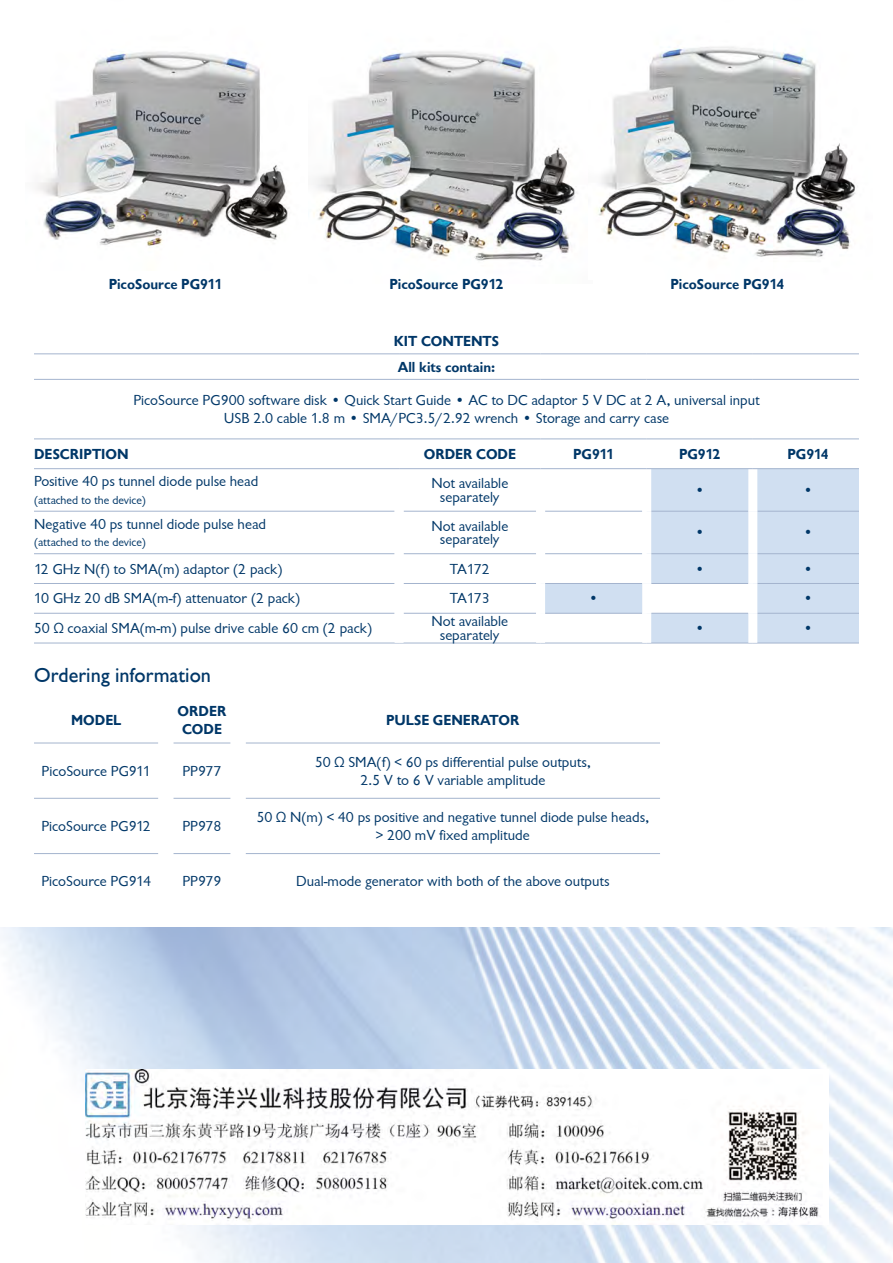
<style>
.page{position:relative;width:893px;height:1263px;background:#fff}
.page>*{position:absolute;margin:0;border:0;box-sizing:border-box;transform-origin:0 0}
.t1{font:500 21px "Chantilly";color:#003768}
.Inner_text{font:15px "Chantilly";color:#003768}
.Dense_text{font:15px/13.5px "Chantilly";color:#003768;text-align:center}
.Dense_text-2{font:700 15px/18px "Chantilly";color:#003768}
.Dense_text-3{font:12px "Chantilly";color:#003768}
</style>
<div class="page">
<hr style="left:34px;top:743px;width:124px;height:1px;background:#a4b4ce">
<hr style="left:173px;top:743px;width:58px;height:1px;background:#a4b4ce">
<hr style="left:246px;top:743px;width:414px;height:1px;background:#a4b4ce">
<hr style="left:34px;top:798px;width:124px;height:1px;background:#a4b4ce">
<hr style="left:173px;top:798px;width:58px;height:1px;background:#a4b4ce">
<hr style="left:246px;top:798px;width:414px;height:1px;background:#a4b4ce">
<hr style="left:34px;top:853px;width:124px;height:1px;background:#a4b4ce">
<hr style="left:173px;top:853px;width:58px;height:1px;background:#a4b4ce">
<hr style="left:246px;top:853px;width:414px;height:1px;background:#a4b4ce">
<img style="left:0;top:927px;width:893px;height:336px">
<svg style="left:545px;top:469px;width:314px;height:174px;fill:#d0dff1"></svg>
<hr style="left:34px;top:511px;width:361px;height:1px;background:#a4b4ce">
<hr style="left:404px;top:511px;width:132px;height:1px;background:#a4b4ce">
<hr style="left:545px;top:511px;width:97px;height:1px;background:#a4b4ce">
<hr style="left:651px;top:511px;width:97px;height:1px;background:#a4b4ce">
<hr style="left:757px;top:511px;width:102px;height:1px;background:#a4b4ce">
<hr style="left:34px;top:553px;width:361px;height:1px;background:#a4b4ce">
<hr style="left:404px;top:553px;width:132px;height:1px;background:#a4b4ce">
<hr style="left:545px;top:553px;width:97px;height:1px;background:#a4b4ce">
<hr style="left:651px;top:553px;width:97px;height:1px;background:#a4b4ce">
<hr style="left:757px;top:553px;width:102px;height:1px;background:#a4b4ce">
<hr style="left:34px;top:583px;width:361px;height:1px;background:#a4b4ce">
<hr style="left:404px;top:583px;width:132px;height:1px;background:#a4b4ce">
<hr style="left:545px;top:583px;width:97px;height:1px;background:#a4b4ce">
<hr style="left:651px;top:583px;width:97px;height:1px;background:#a4b4ce">
<hr style="left:757px;top:583px;width:102px;height:1px;background:#a4b4ce">
<hr style="left:34px;top:613px;width:361px;height:1px;background:#a4b4ce">
<hr style="left:404px;top:613px;width:132px;height:1px;background:#a4b4ce">
<hr style="left:545px;top:613px;width:97px;height:1px;background:#a4b4ce">
<hr style="left:651px;top:613px;width:97px;height:1px;background:#a4b4ce">
<hr style="left:757px;top:613px;width:102px;height:1px;background:#a4b4ce">
<div style="left:642px;top:469px;width:9px;height:42px;background:#fff"></div>
<div style="left:748px;top:469px;width:9px;height:42px;background:#fff"></div>
<div style="left:642px;top:511px;width:9px;height:43px;background:#fff"></div>
<div style="left:748px;top:511px;width:9px;height:43px;background:#fff"></div>
<hr style="left:34px;top:643px;width:365px;height:1px;background:#a4b4ce">
<hr style="left:399px;top:643px;width:142px;height:1px;background:#a4b4ce">
<hr style="left:541px;top:643px;width:106px;height:1px;background:#a4b4ce">
<hr style="left:647px;top:643px;width:106px;height:1px;background:#a4b4ce">
<hr style="left:753px;top:643px;width:106px;height:1px;background:#a4b4ce">
<div style="left:642px;top:554px;width:9px;height:29px;background:#fff"></div>
<div style="left:748px;top:554px;width:9px;height:29px;background:#fff"></div>
<div style="left:642px;top:583px;width:9px;height:30px;background:#fff"></div>
<div style="left:748px;top:583px;width:9px;height:30px;background:#fff"></div>
<div style="left:642px;top:613px;width:9px;height:30px;background:#fff"></div>
<div style="left:748px;top:613px;width:9px;height:30px;background:#fff"></div>
<hr style="left:34px;top:439px;width:365px;height:1px;background:#a4b4ce">
<hr style="left:541px;top:439px;width:106px;height:1px;background:#a4b4ce">
<hr style="left:647px;top:439px;width:106px;height:1px;background:#a4b4ce">
<hr style="left:753px;top:439px;width:106px;height:1px;background:#a4b4ce">
<hr style="left:34px;top:468px;width:365px;height:1px;background:#a4b4ce">
<hr style="left:541px;top:468px;width:106px;height:1px;background:#a4b4ce">
<hr style="left:647px;top:468px;width:106px;height:1px;background:#a4b4ce">
<hr style="left:753px;top:468px;width:106px;height:1px;background:#a4b4ce">
<hr style="left:399px;top:439px;width:142px;height:1px;background:#a4b4ce">
<hr style="left:399px;top:468px;width:142px;height:1px;background:#a4b4ce">
<hr style="left:34px;top:354px;width:365px;height:1px;background:#a4b4ce">
<hr style="left:399px;top:354px;width:142px;height:1px;background:#a4b4ce">
<hr style="left:541px;top:354px;width:106px;height:1px;background:#a4b4ce">
<hr style="left:647px;top:354px;width:106px;height:1px;background:#a4b4ce">
<hr style="left:753px;top:354px;width:106px;height:1px;background:#a4b4ce">
<hr style="left:34px;top:379px;width:365px;height:1px;background:#a4b4ce">
<hr style="left:399px;top:379px;width:142px;height:1px;background:#a4b4ce">
<hr style="left:541px;top:379px;width:106px;height:1px;background:#a4b4ce">
<hr style="left:647px;top:379px;width:106px;height:1px;background:#a4b4ce">
<hr style="left:753px;top:379px;width:106px;height:1px;background:#a4b4ce">
<img style="left:37px;top:51px;width:252px;height:196px">
<img style="left:313px;top:51px;width:264px;height:210px">
<img style="left:596px;top:47px;width:262px;height:210px">
<img style="left:85px;top:1069px;width:743px;height:156px">
<p class="Dense_text-2" style="left:109px;top:275px;width:115px">PicoSource PG911</p>
<p class="Dense_text-2" style="left:389px;top:275px;width:116px">PicoSource PG912</p>
<p class="Dense_text-2" style="left:670px;top:275px;width:115px">PicoSource PG914</p>
<p class="Dense_text-2" style="left:394px;top:332px;width:107px">KIT CONTENTS</p>
<p class="Dense_text-2" style="left:398px;top:358px;width:99px">All kits contain:</p>
<p class="Inner_text" style="left:133px;top:392px;width:628px">PicoSource PG900 software disk • Quick Start Guide • AC to DC adaptor 5 V DC at 2 A, universal input</p>
<p class="Inner_text" style="left:224px;top:410px;width:447px">USB 2.0 cable 1.8 m • SMA/PC3.5/2.92 wrench • Storage and carry case</p>
<p class="Dense_text-2" style="left:34px;top:445px;width:96px">DESCRIPTION</p>
<p class="Dense_text-2" style="left:424px;top:445px;width:94px">ORDER CODE</p>
<p class="Dense_text-2" style="left:573px;top:445px;width:43px">PG911</p>
<p class="Dense_text-2" style="left:679px;top:445px;width:43px">PG912</p>
<p class="Dense_text-2" style="left:787px;top:445px;width:43px">PG914</p>
<p class="Dense_text" style="left:34px;top:475px;width:226px">Positive 40 ps tunnel diode pulse head</p>
<p class="Dense_text-3" style="left:34px;top:493px;width:113px">(attached to the device)</p>
<p class="Dense_text" style="left:431px;top:477px;width:78px">Not available separately</p>
<p class="Dense_text" style="left:695px;top:483px;width:12px">•</p>
<p class="Dense_text" style="left:803px;top:483px;width:12px">•</p>
<p class="Dense_text" style="left:34px;top:517px;width:234px">Negative 40 ps tunnel diode pulse head</p>
<p class="Dense_text-3" style="left:34px;top:536px;width:113px">(attached to the device)</p>
<p class="Dense_text" style="left:431px;top:519px;width:78px">Not available separately</p>
<p class="Dense_text" style="left:695px;top:526px;width:12px">•</p>
<p class="Dense_text" style="left:803px;top:526px;width:12px">•</p>
<p class="Dense_text" style="left:34px;top:562px;width:250px">12 GHz N(f) to SMA(m) adaptor (2 pack)</p>
<p class="Dense_text" style="left:450px;top:562px;width:41px">TA172</p>
<p class="Dense_text" style="left:695px;top:562px;width:12px">•</p>
<p class="Dense_text" style="left:803px;top:562px;width:12px">•</p>
<p class="Dense_text" style="left:34px;top:592px;width:268px">10 GHz 20 dB SMA(m-f) attenuator (2 pack)</p>
<p class="Dense_text" style="left:450px;top:592px;width:41px">TA173</p>
<p class="Dense_text" style="left:589px;top:592px;width:12px">•</p>
<p class="Dense_text" style="left:803px;top:592px;width:12px">•</p>
<p class="Dense_text" style="left:34px;top:622px;width:340px">50 Ω coaxial SMA(m-m) pulse drive cable 60 cm (2 pack)</p>
<p class="Dense_text" style="left:431px;top:615px;width:78px">Not available separately</p>
<p class="Dense_text" style="left:695px;top:622px;width:12px">•</p>
<p class="Dense_text" style="left:803px;top:622px;width:12px">•</p>
<p class="t1" style="left:34px;top:663px;width:179px">Ordering information</p>
<p class="Dense_text-2" style="left:71px;top:711px;width:52px">MODEL</p>
<p class="Dense_text-2" style="left:178px;top:702px;width:50px">ORDER<br>CODE</p>
<p class="Dense_text-2" style="left:386px;top:711px;width:135px">PULSE GENERATOR</p>
<p class="Inner_text" style="left:42px;top:762px;width:111px">PicoSource PG911</p>
<p class="Inner_text" style="left:183px;top:762px;width:40px">PP977</p>
<p class="Inner_text" style="left:315px;top:753px;width:278px">50 Ω SMA(f) &lt; 60 ps differential pulse outputs,</p>
<p class="Inner_text" style="left:360px;top:771px;width:186px">2.5 V to 6 V variable amplitude</p>
<p class="Inner_text" style="left:41px;top:818px;width:111px">PicoSource PG912</p>
<p class="Inner_text" style="left:182px;top:818px;width:40px">PP978</p>
<p class="Inner_text" style="left:257px;top:809px;width:394px">50 Ω N(m) &lt; 40 ps positive and negative tunnel diode pulse heads,</p>
<p class="Inner_text" style="left:376px;top:827px;width:155px">&gt; 200 mV fixed amplitude</p>
<p class="Inner_text" style="left:41px;top:873px;width:111px">PicoSource PG914</p>
<p class="Inner_text" style="left:182px;top:873px;width:40px">PP979</p>
<p class="Inner_text" style="left:296px;top:873px;width:315px">Dual-mode generator with both of the above outputs</p>
</div>
